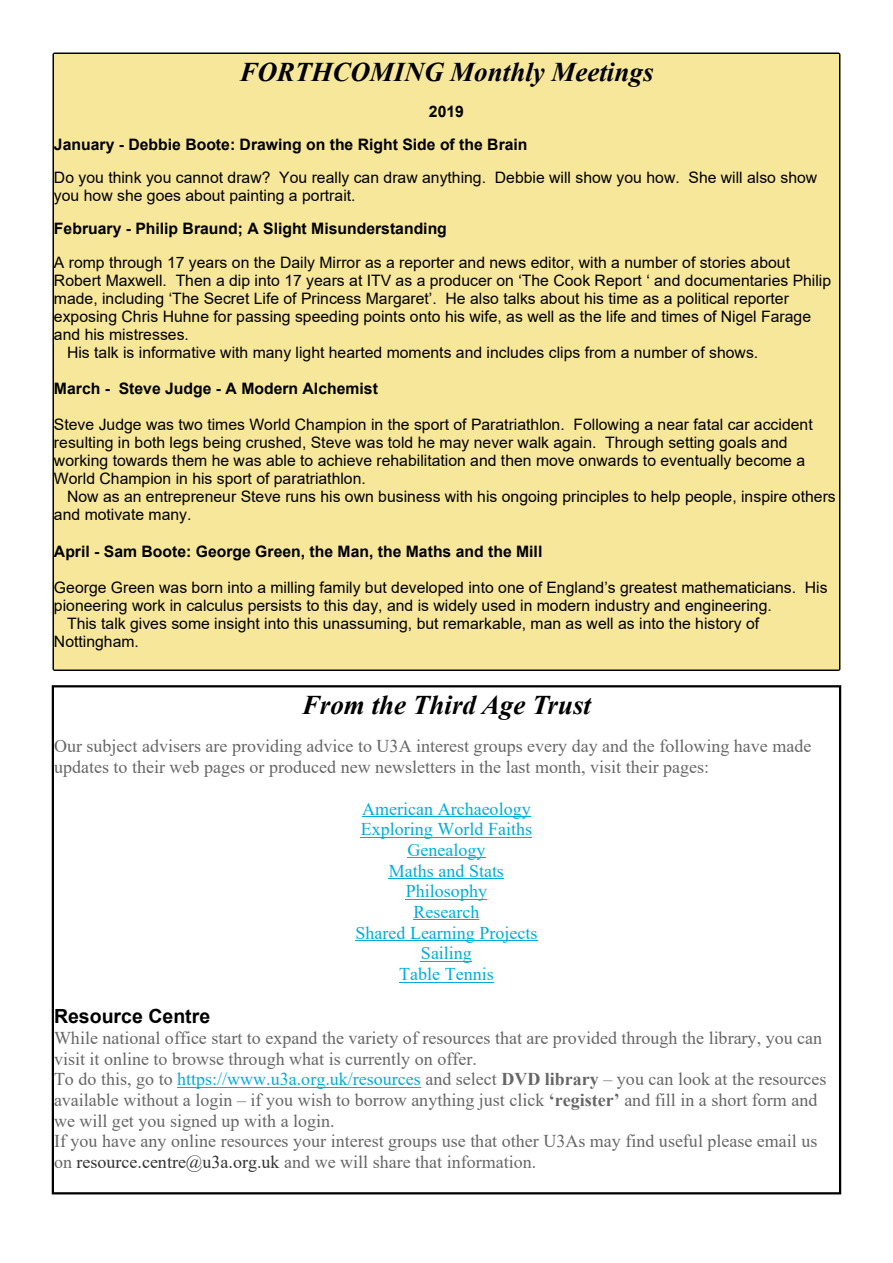
<style>
.page{position:relative;width:893px;height:1263px;background:#fff}
.page>*{position:absolute;margin:0;border:0;box-sizing:border-box;transform-origin:0 0}
.t1{font:italic 700 27px "Times New Roman";color:#000}
.t2{font:700 19.5px "Arial";color:#000}
.t3{font:18px/20.7px "Times New Roman";color:#666}
.t4{font:18px/20.7px "Times New Roman";color:#00add8;text-align:center}
.t5{font:15.75px/18px "Arial";color:#000}
.t6{font:700 15.75px/33px "Arial";color:#000}
.s1{color:#00add8}
.s2{font-weight:700}
.s3{color:#333}
</style>
<div class="page">
<div style="left:52px;top:52px;width:788px;height:619px;background:#f7e79b"></div>
<svg style="left:52px;top:685px;width:789px;height:509px"></svg>
<hr style="left:362px;top:816px;width:169px;height:1px;background:#00add8">
<hr style="left:361px;top:837px;width:171px;height:1px;background:#00add8">
<hr style="left:407px;top:857px;width:78px;height:1px;background:#00add8">
<hr style="left:389px;top:878px;width:115px;height:1px;background:#00add8">
<hr style="left:406px;top:899px;width:81px;height:1px;background:#00add8">
<hr style="left:414px;top:919px;width:65px;height:1px;background:#00add8">
<hr style="left:355px;top:940px;width:182px;height:1px;background:#00add8">
<hr style="left:421px;top:961px;width:51px;height:1px;background:#00add8">
<hr style="left:399px;top:981px;width:95px;height:1px;background:#00add8">
<hr style="left:177px;top:1087px;width:244px;height:1px;background:#00add8">
<h1 class="t1" style="left:239px;top:63px;width:416px">FORTHCOMING Monthly Meetings</h1>
<p class="t6" style="left:54px;top:97px;width:475px;text-indent:375px">2019<br>January - Debbie Boote: Drawing on the Right Side of the Brain</p>
<p class="t5" style="left:54px;top:170px;width:765px">Do you think you cannot draw? You really can draw anything. Debbie will show you how. She will also show you how she goes about painting a portrait.</p>
<p class="t6" style="left:54px;top:214px;width:394px">February - Philip Braund; A Slight Misunderstanding</p>
<p class="t5" style="left:54px;top:254px;width:738px">A romp through 17 years on the Daily Mirror as a reporter and news editor, with a number of stories about</p>
<p class="t5" style="left:54px;top:272px;width:779px">Robert Maxwell. Then a dip into 17 years at ITV as a producer on ‘The Cook Report ‘ and documentaries Philip</p>
<p class="t5" style="left:54px;top:291px;width:736px">made, including ‘The Secret Life of Princess Margaret’. He also talks about his time as a political reporter</p>
<p class="t5" style="left:54px;top:309px;width:759px">exposing Chris Huhne for passing speeding points onto his wife, as well as the life and times of Nigel Farage</p>
<p class="t5" style="left:54px;top:327px;width:136px">and his mistresses.</p>
<p class="t5" style="left:67px;top:345px;width:693px">His talk is informative with many light hearted moments and includes clips from a number of shows.</p>
<p class="t6" style="left:54px;top:373px;width:325px">March - Steve Judge - A Modern Alchemist</p>
<p class="t5" style="left:54px;top:417px;width:760px">Steve Judge was two times World Champion in the sport of Paratriathlon. Following a near fatal car accident resulting in both legs being crushed, Steve was told he may never walk again. Through setting goals and working towards them he was able to achieve rehabilitation and then move onwards to eventually become a World Champion in his sport of paratriathlon.</p>
<p class="t5" style="left:54px;top:489px;width:783px;text-indent:13px">Now as an entrepreneur Steve runs his own business with his ongoing principles to help people, inspire others and motivate many.</p>
<p class="t6" style="left:54px;top:536px;width:490px">April - Sam Boote: George Green, the Man, the Maths and the Mill</p>
<p class="t5" style="left:54px;top:580px;width:775px">George Green was born into a milling family but developed into one of England’s greatest mathematicians. His</p>
<p class="t5" style="left:54px;top:598px;width:719px">pioneering work in calculus persists to this day, and is widely used in modern industry and engineering.</p>
<p class="t5" style="left:67px;top:616px;width:694px">This talk gives some insight into this unassuming, but remarkable, man as well as into the history of</p>
<p class="t5" style="left:54px;top:634px;width:86px">Nottingham.</p>
<h1 class="t1" style="left:302px;top:696px;width:291px">From the Third Age Trust</h1>
<p class="t3" style="left:54px;top:738px;width:759px">Our subject advisers are providing advice to U3A interest groups every day and the following have made updates to their web pages or produced new newsletters in the last month, visit their pages:</p>
<p class="t4" style="left:355px;top:800px;width:184px">American Archaeology<br>Exploring World Faiths<br>Genealogy<br>Maths and Stats<br>Philosophy<br>Research<br>Shared Learning Projects<br>Sailing<br>Table Tennis</p>
<p class="t2" style="left:54px;top:1009px;width:158px">Resource Centre</p>
<p class="t3" style="left:54px;top:1029px;width:774px">While national office start to expand the variety of resources that are provided through the library, you can visit it online to browse through what is currently on offer.<br>To do this, go to <span class="s1">https://www.u3a.org.uk/resources</span> and select <span class="s2">DVD library</span> – you can look at the resources available without a login – if you wish to borrow anything just click <span class="s2">‘register’</span> and fill in a short form and we will get you signed up with a login.<br>If you have any online resources your interest groups use that other U3As may find useful please email us on <span class="s3">resource.centre@u3a.org.uk</span> and we will share that information.</p>
</div>
